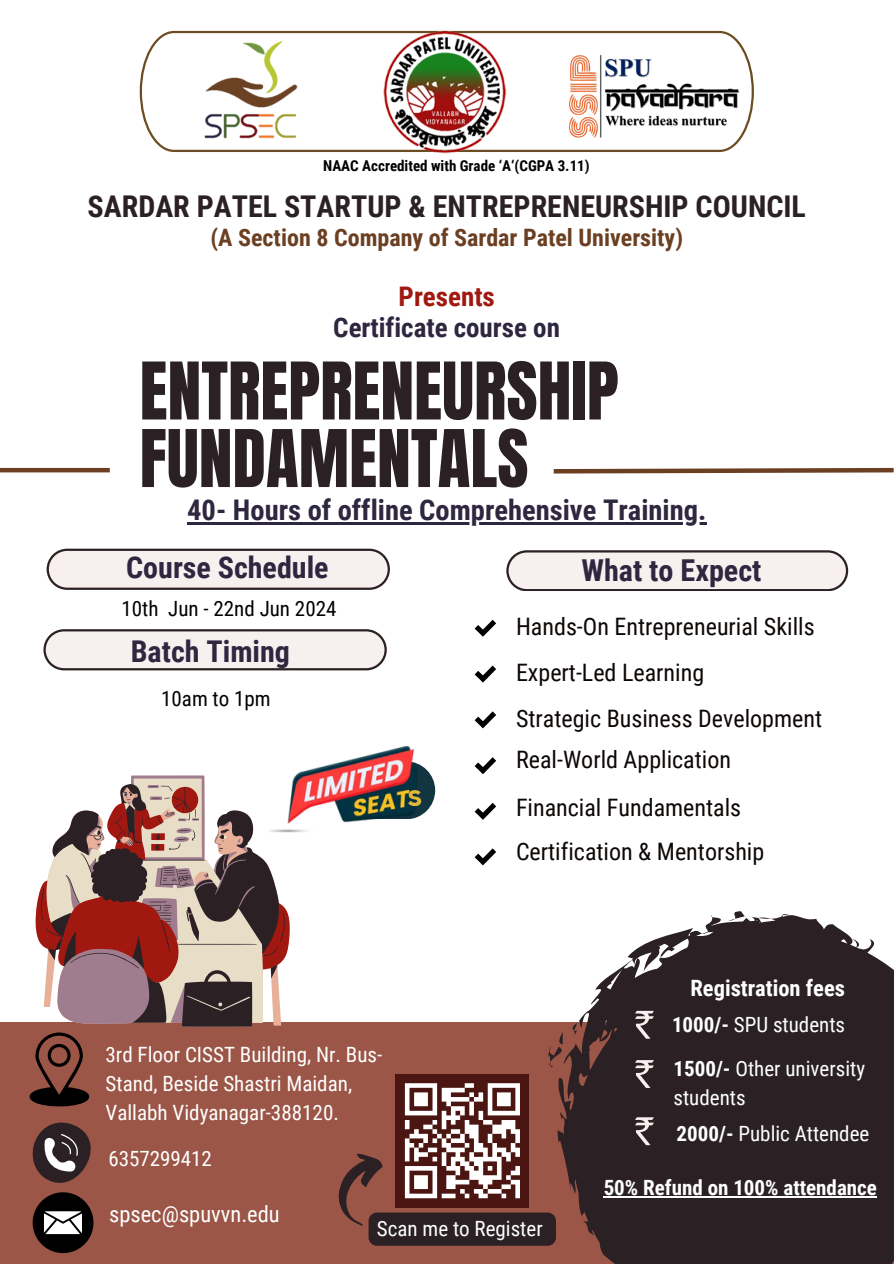
<style>
.page{position:relative;width:894px;height:1264px;background:#fff}
.page>*{position:absolute;margin:0;border:0;box-sizing:border-box;transform-origin:0 0}
.t1{font:67.5px/67.5px "Anton";color:#2b2125}
.t2{font:700 30.15px "Roboto Condensed";color:#2e273f}
.t3{font:700 30px "Roboto Condensed";color:#2b2125}
.t4{font:700 30px "Roboto Condensed";color:#2e273f}
.t5{font:700 28.5px "Roboto Condensed";color:#2e273f}
.t6{font:700 27px "Roboto Condensed";color:#2e273f}
.t7{font:700 27px "Roboto Condensed";color:#a11811}
.t8{font:24px "Roboto Condensed";color:#0d0705}
.t9{font:700 24px "Roboto Condensed";color:#6b3f22}
.t10{font:22.5px "Roboto Condensed";color:#fff}
.t11{font:700 22.5px "Roboto Condensed";color:#fff}
.t12{font:21px/29.2px "Roboto Condensed";color:#fff}
.t13{font:21px "Roboto Condensed";color:#000}
.t14{font:700 21px "Roboto Condensed";color:#fff}
.t15{font:700 15px "Roboto Condensed";color:#000}
.s1{font-weight:700}
</style>
<div class="page">
<div style="left:0;top:1022px;width:893px;height:241px;background:#9b5647"></div>
<hr style="left:0;top:468px;width:110px;height:4px;background:#6b3f22">
<svg style="left:553px;top:467px;width:340px;height:7px"></svg>
<svg style="left:36px;top:888px;width:253px;height:69px"></svg>
<svg style="left:131px;top:778px;width:74px;height:6px"></svg>
<svg style="left:41px;top:784px;width:244px;height:242px"></svg>
<svg style="left:140px;top:31px;width:602px;height:121px"></svg>
<img style="left:194px;top:30px;width:112px;height:119px">
<img style="left:383px;top:31px;width:123px;height:123px">
<img style="left:569px;top:44px;width:184px;height:93px">
<svg style="left:30px;top:1032px;width:59px;height:75px"></svg>
<svg style="left:32px;top:1122px;width:59px;height:61px"></svg>
<svg style="left:33px;top:1192px;width:60px;height:60px"></svg>
<svg style="left:506px;top:550px;width:341px;height:41px"></svg>
<svg style="left:474px;top:619px;width:22px;height:17px"></svg>
<svg style="left:474px;top:665px;width:22px;height:17px"></svg>
<svg style="left:474px;top:711px;width:22px;height:17px"></svg>
<svg style="left:474px;top:757px;width:22px;height:17px"></svg>
<svg style="left:474px;top:803px;width:22px;height:16px"></svg>
<svg style="left:474px;top:848px;width:22px;height:17px"></svg>
<svg style="left:47px;top:548px;width:343px;height:42px"></svg>
<div style="left:395px;top:1073px;width:134px;height:134px;background:#4b1611"></div>
<svg style="left:405px;top:1083px;width:32px;height:4px"></svg>
<svg style="left:464px;top:1083px;width:10px;height:4px"></svg>
<svg style="left:487px;top:1083px;width:33px;height:4px"></svg>
<svg style="left:405px;top:1087px;width:115px;height:111px"></svg>
<svg style="left:338px;top:1153px;width:60px;height:73px"></svg>
<div style="left:337px;top:761px;width:98px;height:58px;background:#123541;border-radius:29px"></div>
<img style="left:270px;top:746px;width:151px;height:95px">
<hr style="left:187px;top:522px;width:519px;height:3px;background:#2e273f">
<div style="left:368px;top:1212px;width:188px;height:33px;background:#2b2125;border-radius:8px"></div>
<svg style="left:43px;top:629px;width:343px;height:41px"></svg>
<svg style="left:734px;top:911px;width:10px;height:4px"></svg>
<svg style="left:548px;top:1047px;width:9px;height:20px"></svg>
<svg style="left:557px;top:915px;width:336px;height:348px;background:#453a3d"></svg>
<svg style="left:635px;top:1060px;width:18px;height:27px"></svg>
<svg style="left:635px;top:1010px;width:18px;height:28px"></svg>
<svg style="left:635px;top:1117px;width:18px;height:28px"></svg>
<hr style="left:603px;top:1195px;width:273px;height:2px;background:#fff">
<svg style="left:408px;top:789px;width:13px;height:17px"></svg>
<p class="t15" style="left:323px;top:157px;width:268px">NAAC Accredited with Grade ‘A‘(CGPA 3.11)</p>
<h3 class="t3" style="left:88px;top:189px;width:719px">SARDAR PATEL STARTUP &amp; ENTREPRENEURSHIP COUNCIL</h3>
<p class="t9" style="left:210px;top:224px;width:474px">(A Section 8 Company of Sardar Patel University)</p>
<p class="t7" style="left:398px;top:281px;width:98px">Presents</p>
<p class="t6" style="left:333px;top:312px;width:228px">Certificate course on</p>
<p class="t1" style="left:140px;top:358px;width:480px">ENTREPRENEURSHIP<br>FUNDAMENTALS</p>
<h6 class="t5" style="left:187px;top:494px;width:520px">40- Hours of offline Comprehensive Training.</h6>
<p class="t2" style="left:581px;top:552px;width:181px">What to Expect</p>
<h3 class="t4" style="left:126px;top:550px;width:204px">Course Schedule</h3>
<p class="t13" style="left:121px;top:596px;width:216px">10th Jun - 22nd Jun 2024</p>
<h1 class="t8" style="left:516px;top:613px;width:300px">Hands-On Entrepreneurial Skills</h1>
<h3 class="t8" style="left:516px;top:659px;width:190px">Expert-Led Learning</h3>
<h3 class="t8" style="left:516px;top:705px;width:307px">Strategic Business Development</h3>
<p class="t8" style="left:516px;top:746px;width:216px">Real-World Application</p>
<p class="t4" style="left:131px;top:634px;width:161px">Batch Timing</p>
<h6 class="t13" style="left:161px;top:686px;width:111px">10am to 1pm</h6>
<p class="t8" style="left:516px;top:793px;width:227px">Financial Fundamentals</p>
<h3 class="t8" style="left:516px;top:837px;width:250px">Certification &amp; Mentorship</h3>
<h6 class="t12" style="left:105px;top:1039px;width:278px">3rd Floor CISST Building, Nr. Bus-<br>Stand, Beside Shastri Maidan,<br>Vallabh Vidyanagar-388120.</h6>
<p class="t12" style="left:108px;top:1144px;width:105px">6357299412</p>
<h6 class="t10" style="left:109px;top:1201px;width:172px">spsec@spuvvn.edu</h6>
<p class="t12" style="left:377px;top:1214px;width:167px">Scan me to Register</p>
<h6 class="t11" style="left:690px;top:974px;width:156px">Registration fees</h6>
<p class="t12" style="left:671px;top:1009px;width:175px"><span class="s1">1000/-</span> SPU students</p>
<h6 class="t12" style="left:673px;top:1053px;width:193px"><span class="s1">1500/-</span> Other university students</h6>
<p class="t12" style="left:676px;top:1119px;width:194px"><span class="s1">2000/-</span> Public Attendee</p>
<p class="t14" style="left:603px;top:1175px;width:275px">50% Refund on 100% attendance</p>
</div>
